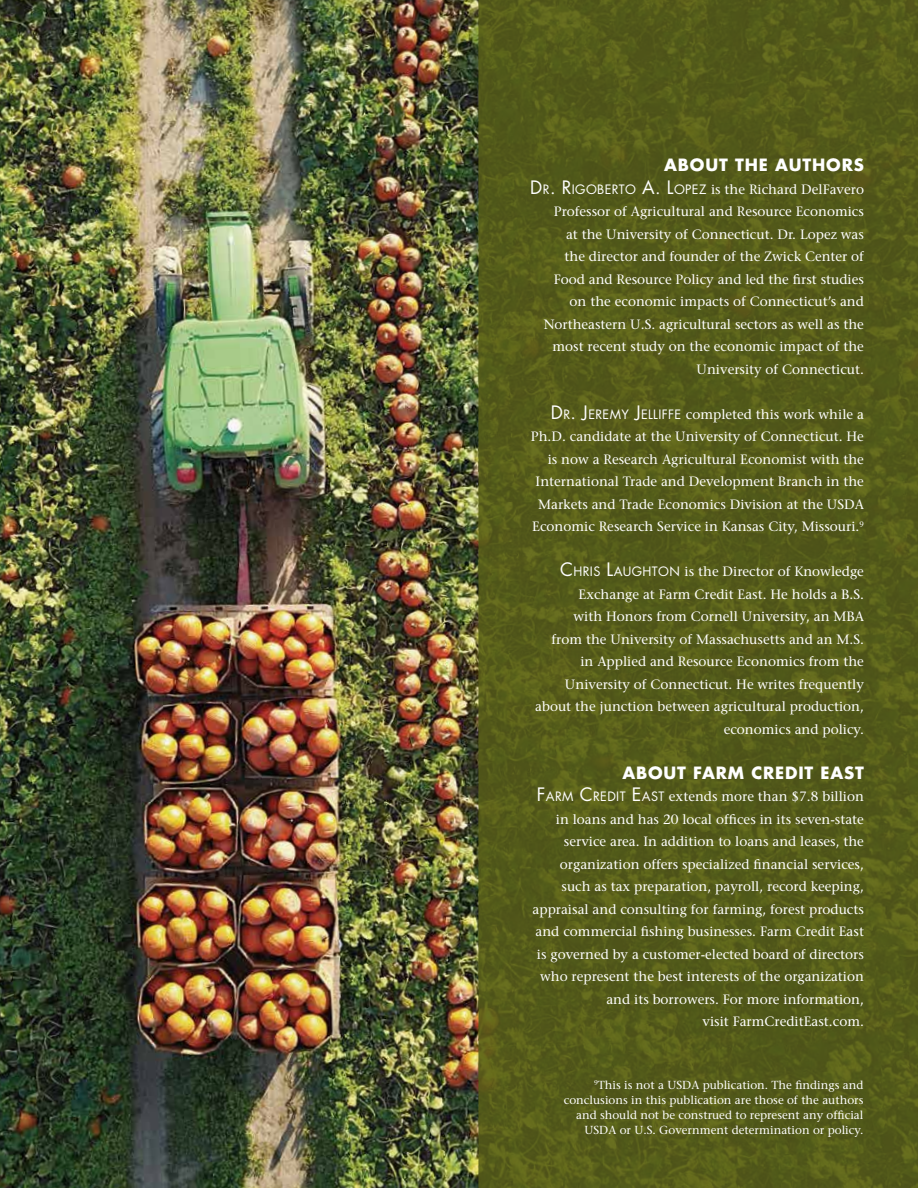
<style>
.page{position:relative;width:918px;height:1188px;background:#fff}
.page>*{position:absolute;margin:0;border:0;box-sizing:border-box;transform-origin:0 0}
.t1{font:700 16.5px "Futura";letter-spacing:.05em;color:#fff}
.t2{font:13.5px/22.5px "Stone Serif";color:#fff;text-align:right}
.t3{font:11.7px/15px "Stone Serif";color:#fff;text-align:right}
.s1{font-family:"Futura";font-size:18px}
.s2{font-family:"Futura";font-size:12.6px}
</style>
<div class="page">
<svg style="left:478px;top:0;width:440px;height:1188px;background:#555b1a"></svg>
<img style="left:0;top:0;width:478px;height:1188px">
<p class="t1" style="left:664px;top:154px;width:201px">ABOUT THE AUTHORS</p>
<p class="t2" style="left:530px;top:178px;width:335px"><span class="s1">D</span><span class="s2">R</span><span class="s1">. R</span> <span class="s2">IGOBERTO</span> <span class="s1">A. L</span><span class="s2">OPEZ</span> is the Richard DelFavero Professor of Agricultural and Resource Economics<br>at the University of Connecticut. Dr. Lopez was<br>the director and founder of the Zwick Center of Food and Resource Policy and led the first studies<br>on the economic impacts of Connecticut’s and Northeastern U.S. agricultural sectors as well as the most recent study on the economic impact of the University of Connecticut.</p>
<p class="t2" style="left:531px;top:403px;width:335px"><span class="s1">D</span><span class="s2">R</span><span class="s1">. J</span><span class="s2">EREMY</span> <span class="s1">J</span><span class="s2">ELL IFFE</span> completed this work while a Ph.D. candidate at the University of Connecticut. He is now a Research Agricultural Economist with the International Trade and Development Branch in the Markets and Trade Economics Division at the USDA Economic Research Service in Kansas City, Missouri.<sup>9</sup></p>
<p class="t2" style="left:535px;top:560px;width:330px"><span class="s1">C</span><span class="s2">HRIS</span> <span class="s1">L</span><span class="s2">AUGHTON</span> is the Director of Knowledge Exchange at Farm Credit East. He holds a B.S.<br>with Honors from Cornell University, an MBA<br>from the University of Massachusetts and an M.S. in Applied and Resource Economics from the University of Connecticut. He writes frequently about the junction between agricultural production, economics and policy.</p>
<p class="t1" style="left:622px;top:761px;width:243px">ABOUT FARM CREDIT EAST</p>
<p class="t2" style="left:533px;top:785px;width:333px"><span class="s1">F</span> <span class="s2">ARM</span> <span class="s1">C</span><span class="s2">REDIT</span> <span class="s1">E</span> <span class="s2">AST</span> extends more than $7.8 billion in loans and has 20 local offices in its seven-state service area. In addition to loans and leases, the organization offers specialized financial services, such as tax preparation, payroll, record keeping, appraisal and consulting for farming, forest products and commercial fishing businesses. Farm Credit East is governed by a customer-elected board of directors who represent the best interests of the organization and its borrowers. For more information,<br>visit FarmCreditEast.com.</p>
<p class="t3" style="left:564px;top:1077px;width:301px"><sup>9</sup>This is not a USDA publication. The findings and conclusions in this publication are those of the authors and should not be construed to represent any official USDA or U.S. Government determination or policy.</p>
</div>
